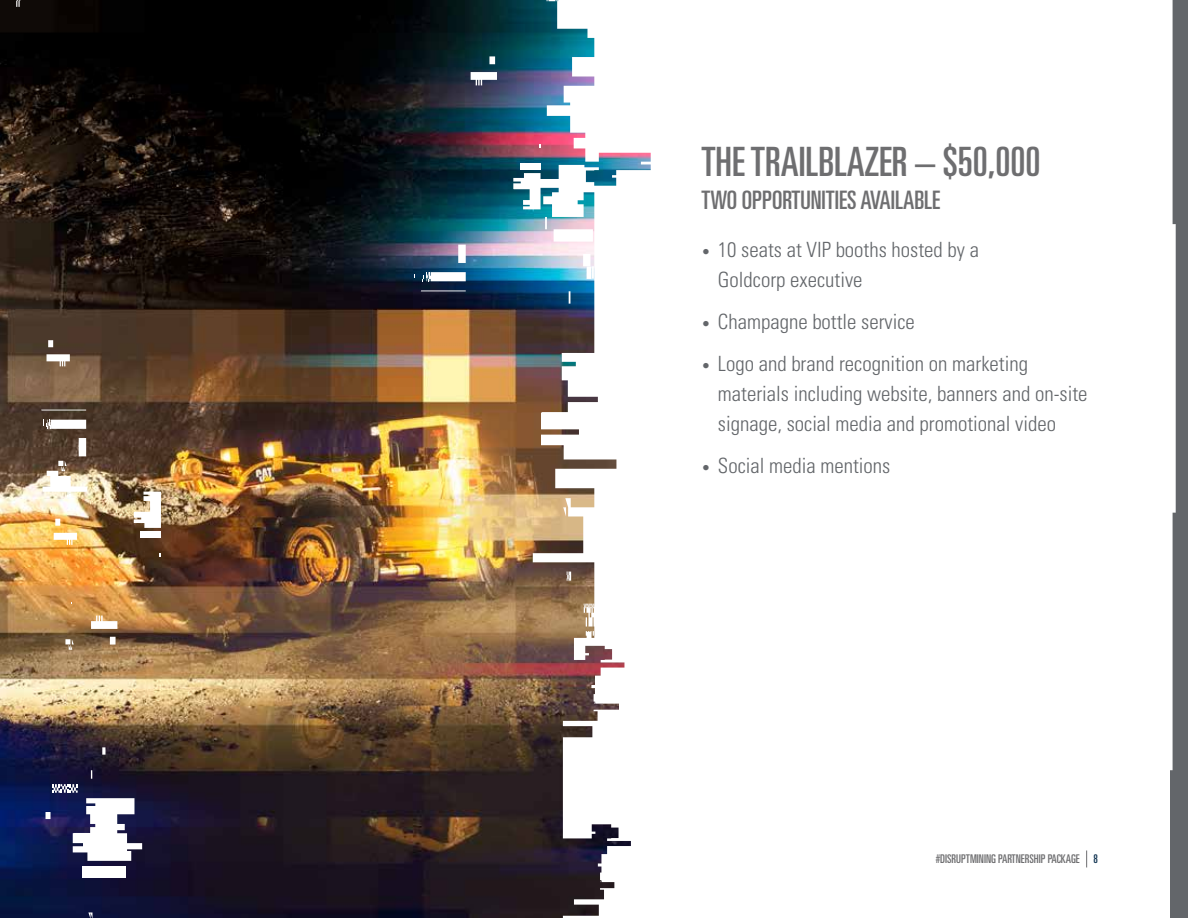
<style>
.page{position:relative;width:1188px;height:918px;background:#fff}
.page>*{position:absolute;margin:0;border:0;box-sizing:border-box;transform-origin:0 0}
.t1{font:ultra-condensed 40.5px "Univers";color:#6e6e70}
.t2{font:ultra-condensed 25.5px "Univers";color:#6e6e70}
.t3{font:300 condensed 21px/30px "Univers";color:#63666a}
.t4{font:ultra-condensed 12px "Univers";color:#6e6e70}
.s1{font-size:15px}
.s2{color:#103351}
</style>
<div class="page">
<img style="left:0;top:0;width:651px;height:918px">
<svg style="left:634px;top:833px;width:1px;height:16px"></svg>
<svg style="left:625px;top:715px;width:1px;height:16px"></svg>
<svg style="left:616px;top:593px;width:1px;height:16px"></svg>
<svg style="left:47px;top:354px;width:23px;height:12px"></svg>
<svg style="left:48px;top:340px;width:5px;height:7px"></svg>
<svg style="left:55px;top:519px;width:5px;height:7px"></svg>
<svg style="left:54px;top:533px;width:23px;height:12px"></svg>
<svg style="left:65px;top:639px;width:9px;height:11px"></svg>
<svg style="left:16px;top:0;width:4px;height:7px"></svg>
<div style="left:140px;top:531px;width:21px;height:7px;background:#fff"></div>
<svg style="left:134px;top:492px;width:27px;height:36px"></svg>
<svg style="left:102px;top:747px;width:3px;height:8px"></svg>
<div style="left:82px;top:866px;width:44px;height:12px;background:#fff"></div>
<svg style="left:46px;top:770px;width:96px;height:91px"></svg>
<svg style="left:88px;top:912px;width:4px;height:6px"></svg>
<svg style="left:110px;top:637px;width:6px;height:8px"></svg>
<svg style="left:91px;top:616px;width:26px;height:13px"></svg>
<svg style="left:43px;top:438px;width:44px;height:59px"></svg>
<hr style="left:41px;top:410px;width:45px;height:1px;background:#fff">
<svg style="left:43px;top:420px;width:43px;height:9px"></svg>
<div style="left:520px;top:163px;width:21px;height:7px;background:#fff"></div>
<svg style="left:513px;top:173px;width:28px;height:36px"></svg>
<svg style="left:489px;top:56px;width:6px;height:8px"></svg>
<svg style="left:471px;top:72px;width:26px;height:13px"></svg>
<svg style="left:458px;top:245px;width:8px;height:18px"></svg>
<hr style="left:421px;top:290px;width:45px;height:1px;background:#fff">
<svg style="left:423px;top:272px;width:43px;height:9px"></svg>
<svg style="left:1170px;top:0;width:18px;height:918px"></svg>
<svg style="left:1086px;top:850px;width:1px;height:17px"></svg>
<h1 class="t1" style="left:701px;top:138px;width:341px">THE TRAILBLAZER – $50,000</h1>
<p class="t2" style="left:701px;top:185px;width:240px">TWO OPPORTUNITIES AVAILABLE</p>
<p class="t3" style="left:718px;top:234px;width:263px;text-indent:-16px"><span class="s1">•</span> 10 seats at VIP booths hosted by a<br>Goldcorp executive</p>
<p class="t3" style="left:701px;top:306px;width:215px"><span class="s1">•</span> Champagne bottle service</p>
<p class="t3" style="left:718px;top:348px;width:371px;text-indent:-16px"><span class="s1">•</span> Logo and brand recognition on marketing materials including website, banners and on-site signage, social media and promotional video</p>
<p class="t3" style="left:701px;top:450px;width:191px"><span class="s1">•</span> Social media mentions</p>
<p class="t4" style="left:936px;top:852px;width:164px">#DISRUPTMINING PARTNERSHIP PACKAGE <span class="s2">8</span></p>
</div>
